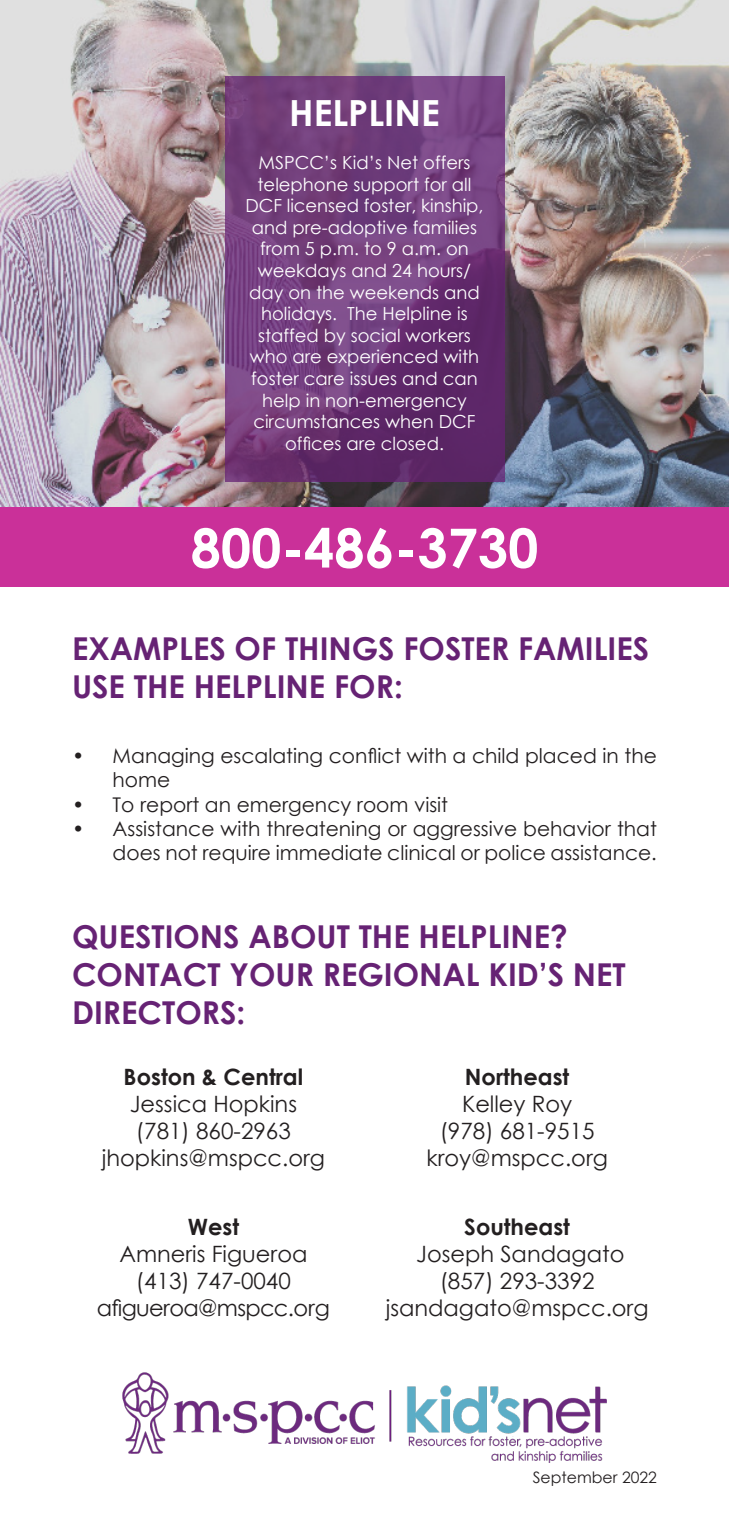
<style>
.page{position:relative;width:729px;height:1539px;background:#fff}
.page>*{position:absolute;margin:0;border:0;box-sizing:border-box;transform-origin:0 0}
.t1{font:700 54px "Century Gothic";color:#fff}
.t2{font:700 36px "Century Gothic";color:#fff}
.t3{font:700 31.5px/37.8px "Century Gothic";color:#662274}
.t4{font:22.5px/27px "Century Gothic";color:#231f20;text-align:center}
.t5{font:700 22.5px "Century Gothic";color:#231f20}
.t6{font:20.25px/24.3px "Century Gothic";color:#231f20}
.t7{font:18px/21.6px "Century Gothic";color:#fff;text-align:center}
.t8{font:15.75px "Century Gothic";color:#231f20}
.s1{font-weight:700}
</style>
<div class="page">
<img style="left:0;top:0;width:729px;height:507px">
<svg style="left:225px;top:76px;width:279px;height:405px"></svg>
<img style="left:123px;top:1373px;width:483px;height:89px">
<div style="left:0;top:507px;width:729px;height:80px;background:#ca3099"></div>
<p class="t2" style="left:289px;top:85px;width:152px">HELPLINE</p>
<p class="t7" style="left:245px;top:151px;width:240px">MSPCC’s Kid’s Net offers telephone support for all<br>DCF licensed foster, kinship, and pre-adoptive families from 5 p.m. to 9 a.m. on weekdays and 24 hours/ day on the weekends and holidays. The Helpline is staffed by social workers who are experienced with foster care issues and can help in non-emergency circumstances when DCF offices are closed.</p>
<p class="t1" style="left:191px;top:507px;width:349px">800-486-3730</p>
<p class="t3" style="left:72px;top:628px;width:579px">EXAMPLES OF THINGS FOSTER FAMILIES<br>USE THE HELPLINE FOR:</p>
<p class="t6" style="left:113px;top:743px;width:546px;text-indent:-40px">• Managing escalating conflict with a child placed in the home</p>
<p class="t6" style="left:72px;top:792px;width:378px">• To report an emergency room visit</p>
<p class="t6" style="left:72px;top:816px;width:586px;text-align:right">• Assistance with threatening or aggressive behavior that does not require immediate clinical or police assistance.</p>
<p class="t3" style="left:72px;top:916px;width:555px">QUESTIONS ABOUT THE HELPLINE?<br>CONTACT YOUR REGIONAL KID’S NET<br>DIRECTORS:</p>
<p class="t4" style="left:102px;top:1063px;width:225px"><span class="s1">Boston &amp; Central<br></span>Jessica Hopkins (781) 860-2963 jhopkins@mspcc.org</p>
<p class="t5" style="left:188px;top:1210px;width:53px">West</p>
<p class="t4" style="left:97px;top:1240px;width:235px">Amneris Figueroa (413) 747-0040 afigueroa@mspcc.org</p>
<p class="t4" style="left:440px;top:1063px;width:156px"><span class="s1">Northeast<br></span>Kelley Roy (978) 681-9515</p>
<p class="t4" style="left:426px;top:1144px;width:183px">kroy@mspcc.org</p>
<p class="t5" style="left:464px;top:1210px;width:107px">Southeast</p>
<p class="t4" style="left:416px;top:1240px;width:210px">Joseph Sandagato (857) 293-3392</p>
<p class="t4" style="left:386px;top:1294px;width:264px">jsandagato@mspcc.org</p>
<p class="t8" style="left:533px;top:1466px;width:126px">September 2022</p>
</div>
